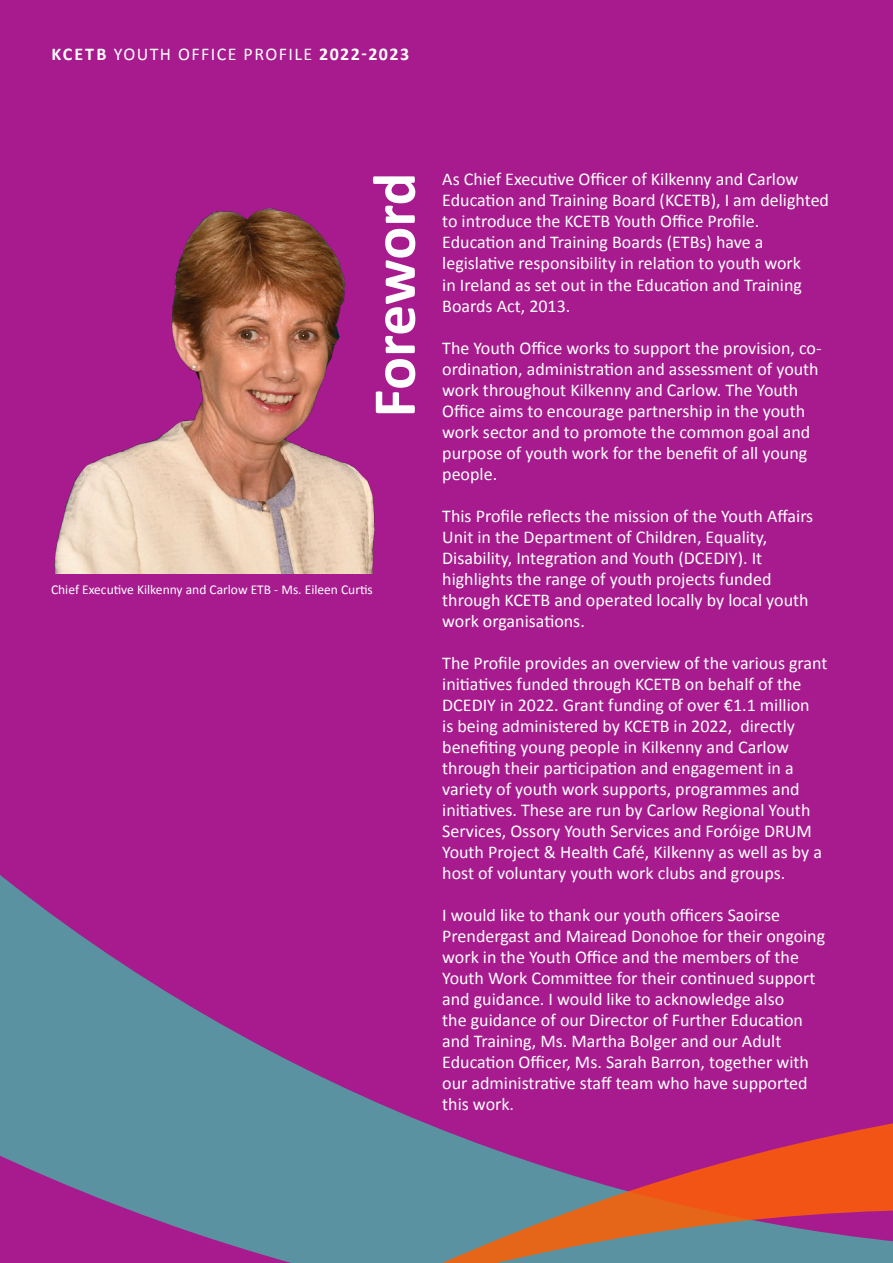
<style>
.page{position:relative;width:893px;height:1263px;background:#a81b8e}
.page>*{position:absolute;margin:0;border:0;box-sizing:border-box;transform-origin:0 0}
.t1{font:700 61.5px "Calibri";letter-spacing:-.01em;color:#fff}
.t2{font:18px/21px "Calibri";color:#fff}
.t3{font:18px "Calibri";letter-spacing:.08em;color:#fff}
.t4{font:13.5px "Calibri";color:#fff}
.s1{font-weight:700}
</style>
<div class="page">
<svg style="left:0;top:875px;width:440px;height:388px;fill:#5a92a1"></svg>
<svg style="left:440px;top:1123px;width:453px;height:140px"></svg>
<img style="left:54px;top:208px;width:321px;height:366px">
<p class="t3" style="left:51px;top:43px;width:359px"><span class="s1">KCETB</span> YOUTH OFFICE PROFILE <span class="s1">2022-2023</span></p>
<h1 class="t1" style="left:351px;top:417px;width:246px;rotate:-90deg">Foreword</h1>
<p class="t2" style="left:442px;top:168px;width:388px">As Chief Executive Officer of Kilkenny and Carlow Education and Training Board (KCETB), I am delighted to introduce the KCETB Youth Office Profile.<br>Education and Training Boards (ETBs) have a legislative responsibility in relation to youth work<br>in Ireland as set out in the Education and Training Boards Act, 2013.</p>
<p class="t2" style="left:442px;top:336px;width:381px">The Youth Office works to support the provision, co&shy;ordination, administration and assessment of youth work throughout Kilkenny and Carlow. The Youth Office aims to encourage partnership in the youth work sector and to promote the common goal and purpose of youth work for the benefit of all young people.</p>
<p class="t2" style="left:442px;top:504px;width:373px">This Profile reflects the mission of the Youth Affairs Unit in the Department of Children, Equality, Disability, Integration and Youth (DCEDIY). It highlights the range of youth projects funded through KCETB and operated locally by local youth work organisations.</p>
<p class="t2" style="left:442px;top:651px;width:387px">The Profile provides an overview of the various grant initiatives funded through KCETB on behalf of the DCEDIY in 2022. Grant funding of over €1.1 million<br>is being administered by KCETB in 2022, directly benefiting young people in Kilkenny and Carlow through their participation and engagement in a variety of youth work supports, programmes and initiatives. These are run by Carlow Regional Youth Services, Ossory Youth Services and Foróige DRUM Youth Project &amp; Health Café, Kilkenny as well as by a host of voluntary youth work clubs and groups.</p>
<p class="t2" style="left:442px;top:903px;width:384px">I would like to thank our youth officers Saoirse Prendergast and Mairead Donohoe for their ongoing work in the Youth Office and the members of the Youth Work Committee for their continued support and guidance. I would like to acknowledge also<br>the guidance of our Director of Further Education and Training, Ms. Martha Bolger and our Adult Education Officer, Ms. Sarah Barron, together with our administrative staff team who have supported this work.</p>
<p class="t4" style="left:51px;top:581px;width:323px">Chief Executive Kilkenny and Carlow ETB - Ms. Eileen Curtis</p>
</div>
